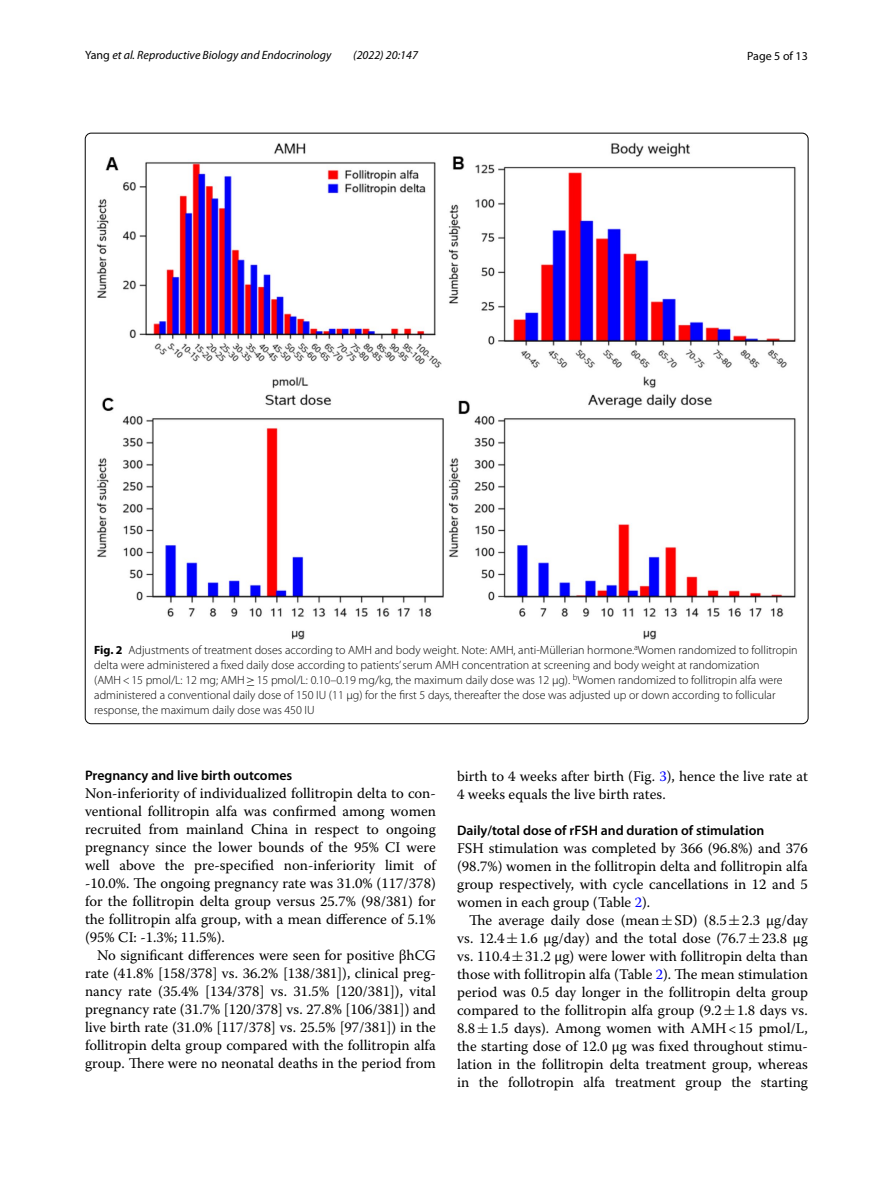
<style>
.page{position:relative;width:893px;height:1187px;background:#fff}
.page>*{position:absolute;margin:0;border:0;box-sizing:border-box;transform-origin:0 0}
.t1{font:14.7px/18px "Warnock Pro";color:#000;text-align:justify}
.t2{font:600 13.8px "Myriad Pro";color:#000}
.t3{font:300 12px/15px "Myriad Pro";color:#000}
.t4{font:italic 12px "Myriad Pro";color:#000}
.t5{font:12px "Myriad Pro";color:#000}
.s1{font-style:normal}
.s2{font-weight:700}
.s3{font-family:"MTSY";font-weight:400}
.s4{color:#00f}
.s5{font-family:"MTSY"}
</style>
<div class="page">
<img style="left:96px;top:142px;width:700px;height:497px">
<p class="t4" style="left:85px;top:48px;width:248px"><span class="s1">Yang</span> et al. Reproductive Biology and Endocrinology</p>
<p class="t4" style="left:353px;top:48px;width:66px">(2022) 20:147</p>
<p class="t5" style="left:747px;top:48px;width:62px">Page 5 of 13</p>
<p class="t3" style="left:94px;top:643px;width:705px"><span class="s2">Fig. 2</span> Adjustments of treatment doses according to AMH and body weight. Note: AMH, anti-Müllerian hormone.<sup>a</sup>Women randomized to follitropin delta were administered a fixed daily dose according to patients’ serum AMH concentration at screening and body weight at randomization (AMH&lt;15 pmol/L: 12 mg; AMH<span class="s3">≥</span>15 pmol/L: 0.10–0.19 mg/kg, the maximum daily dose was 12 μg). <sup>b</sup>Women randomized to follitropin alfa were administered a conventional daily dose of 150 IU (11 μg) for the first 5 days, thereafter the dose was adjusted up or down according to follicular response, the maximum daily dose was 450 IU</p>
<p class="t2" style="left:85px;top:766px;width:209px">Pregnancy and live birth outcomes</p>
<p class="t1" style="left:85px;top:784px;width:352px">Non-inferiority of individualized follitropin delta to con&shy;ventional follitropin alfa was confirmed among women recruited from mainland China in respect to ongoing pregnancy since the lower bounds of the 95% CI were well above the pre-specified non-inferiority limit of -10.0%. The ongoing pregnancy rate was 31.0% (117/378) for the follitropin delta group versus 25.7% (98/381) for the follitropin alfa group, with a mean difference of 5.1% (95% CI: -1.3%; 11.5%).</p>
<p class="t1" style="left:85px;top:946px;width:352px;text-indent:12px">No significant differences were seen for positive βhCG rate (41.8% [158/378] vs. 36.2% [138/381]), clinical preg&shy;nancy rate (35.4% [134/378] vs. 31.5% [120/381]), vital pregnancy rate (31.7% [120/378] vs. 27.8% [106/381]) and live birth rate (31.0% [117/378] vs. 25.5% [97/381]) in the follitropin delta group compared with the follitropin alfa group. There were no neonatal deaths in the period from</p>
<p class="t1" style="left:457px;top:766px;width:352px">birth to 4 weeks after birth (Fig. <span class="s4">3</span>), hence the live rate at<br>4 weeks equals the live birth rates.</p>
<p class="t2" style="left:457px;top:821px;width:309px">Daily/total dose of rFSH and duration of stimulation</p>
<p class="t1" style="left:457px;top:838px;width:352px">FSH stimulation was completed by 366 (96.8%) and 376 (98.7%) women in the follitropin delta and follitropin alfa group respectively, with cycle cancellations in 12 and 5 women in each group (Table <span class="s4">2</span>).</p>
<p class="t1" style="left:457px;top:910px;width:352px;text-indent:12px">The average daily dose (mean<span class="s5">±</span>SD) (8.5<span class="s5">±</span>2.3 μg/day vs. 12.4<span class="s5">±</span>1.6 μg/day) and the total dose (76.7<span class="s5">±</span>23.8 μg vs. 110.4<span class="s5">±</span>31.2 μg) were lower with follitropin delta than those with follitropin alfa (Table <span class="s4">2</span>). The mean stimulation period was 0.5 day longer in the follitropin delta group compared to the follitropin alfa group (9.2<span class="s5">±</span>1.8 days vs.<br>8.8<span class="s5">±</span>1.5 days). Among women with AMH&lt;15 pmol/L, the starting dose of 12.0 μg was fixed throughout stimu&shy;lation in the follitropin delta treatment group, whereas in the follotropin alfa treatment group the starting</p>
</div>
